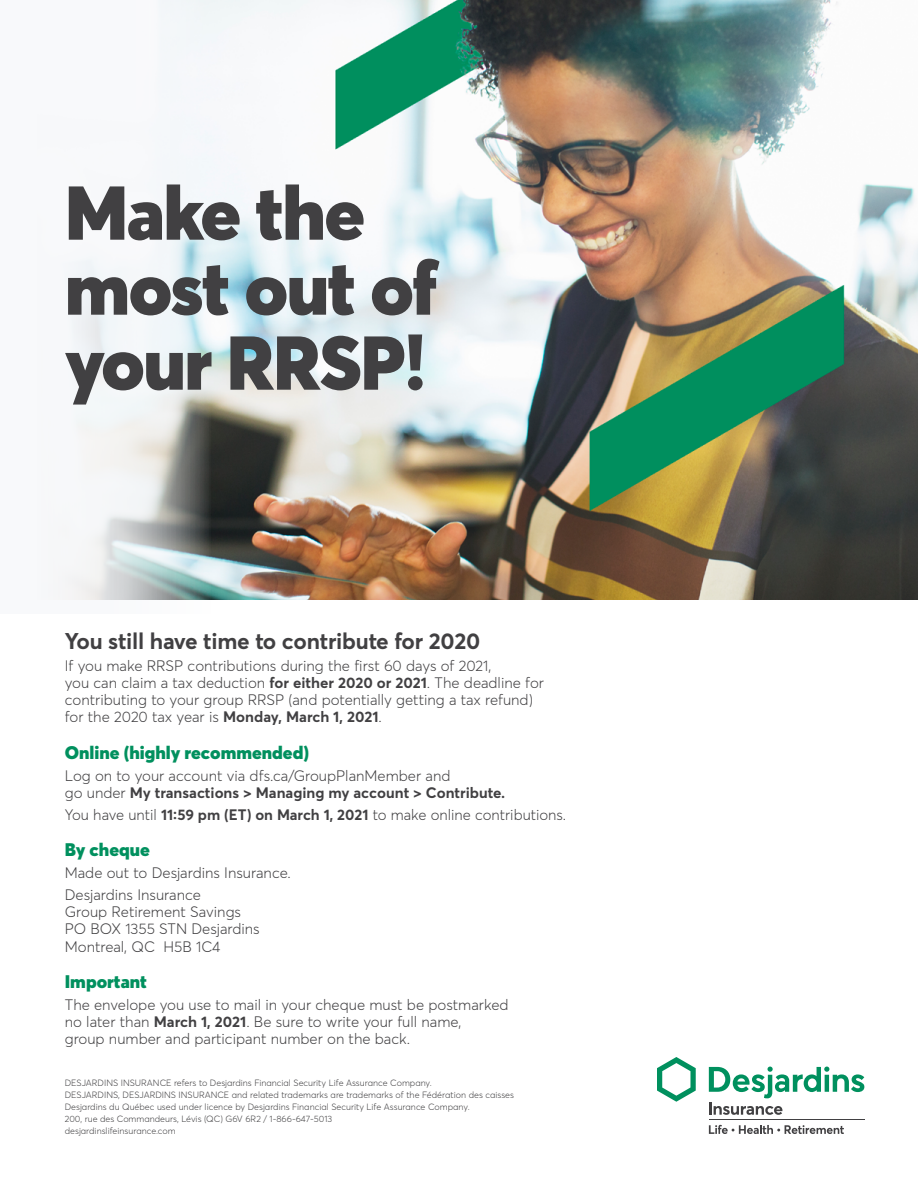
<style>
.page{position:relative;width:918px;height:1188px;background:#fff}
.page>*{position:absolute;margin:0;border:0;box-sizing:border-box;transform-origin:0 0}
.t1{font:900 75px/75px "Averta";letter-spacing:-.02em;color:#414042}
.t2{font:700 22.5px "Averta";letter-spacing:-.01em;color:#414042}
.t3{font:900 18px "Averta";color:#00905e}
.t4{font:300 15px/17.2px "Averta";color:#414042}
.t5{font:300 9px/12px "Averta";color:#414042}
.s1{font-weight:700}
</style>
<div class="page">
<img style="left:211px;top:0;width:707px;height:599px">
<svg style="left:62px;top:0;width:149px;height:600px;fill:#f4f7f9"></svg>
<svg style="left:709px;top:1125px;width:135px;height:9px"></svg>
<hr style="left:709px;top:1120px;width:155px;height:1px;background:#414042">
<svg style="left:657px;top:1057px;width:39px;height:45px"></svg>
<svg style="left:709px;top:1067px;width:155px;height:48px"></svg>
<h1 class="t1" style="left:65px;top:174px;width:375px">Make the most out of your RRSP!</h1>
<h2 class="t2" style="left:65px;top:627px;width:417px">You still have time to contribute for 2020</h2>
<p class="t4" style="left:65px;top:657px;width:481px">If you make RRSP contributions during the first 60 days of 2021,<br>you can claim a tax deduction <span class="s1">for either 2020 or 2021</span>. The deadline for contributing to your group RRSP (and potentially getting a tax refund) for the 2020 tax year is <span class="s1">Monday, March 1, 2021</span>.</p>
<h3 class="t3" style="left:65px;top:741px;width:246px">Online (highly recommended)</h3>
<p class="t4" style="left:65px;top:767px;width:442px">Log on to your account via dfs.ca/GroupPlanMember and<br>go under <span class="s1">My transactions &gt; Managing my account &gt; Contribute.</span></p>
<p class="t4" style="left:65px;top:806px;width:503px">You have until <span class="s1">11:59 pm (ET) on March 1, 2021</span> to make online contributions.</p>
<h3 class="t3" style="left:65px;top:838px;width:87px">By cheque</h3>
<p class="t4" style="left:65px;top:864px;width:228px">Made out to Desjardins Insurance.</p>
<p class="t4" style="left:65px;top:886px;width:196px">Desjardins Insurance<br>Group Retirement Savings<br>PO BOX 1355 STN Desjardins<br>Montreal, QC H5B 1C4</p>
<h3 class="t3" style="left:65px;top:970px;width:84px">Important</h3>
<p class="t4" style="left:65px;top:996px;width:445px">The envelope you use to mail in your cheque must be postmarked no later than <span class="s1">March 1, 2021</span>. Be sure to write your full name,<br>group number and participant number on the back.</p>
<p class="t5" style="left:65px;top:1077px;width:369px">DESJARDINS INSURANCE refers to Desjardins Financial Security Life Assurance Company.</p>
<p class="t5" style="left:65px;top:1089px;width:451px">DESJARDINS, DESJARDINS INSURANCE and related trademarks are trademarks of the Fédération des caisses<br>Desjardins du Québec used under licence by Desjardins Financial Security Life Assurance Company.</p>
<p class="t5" style="left:65px;top:1113px;width:269px">200, rue des Commandeurs, Lévis (QC) G6V 6R2 / 1-866-647-5013</p>
<p class="t5" style="left:65px;top:1125px;width:113px">desjardinslifeinsurance.com</p>
</div>
